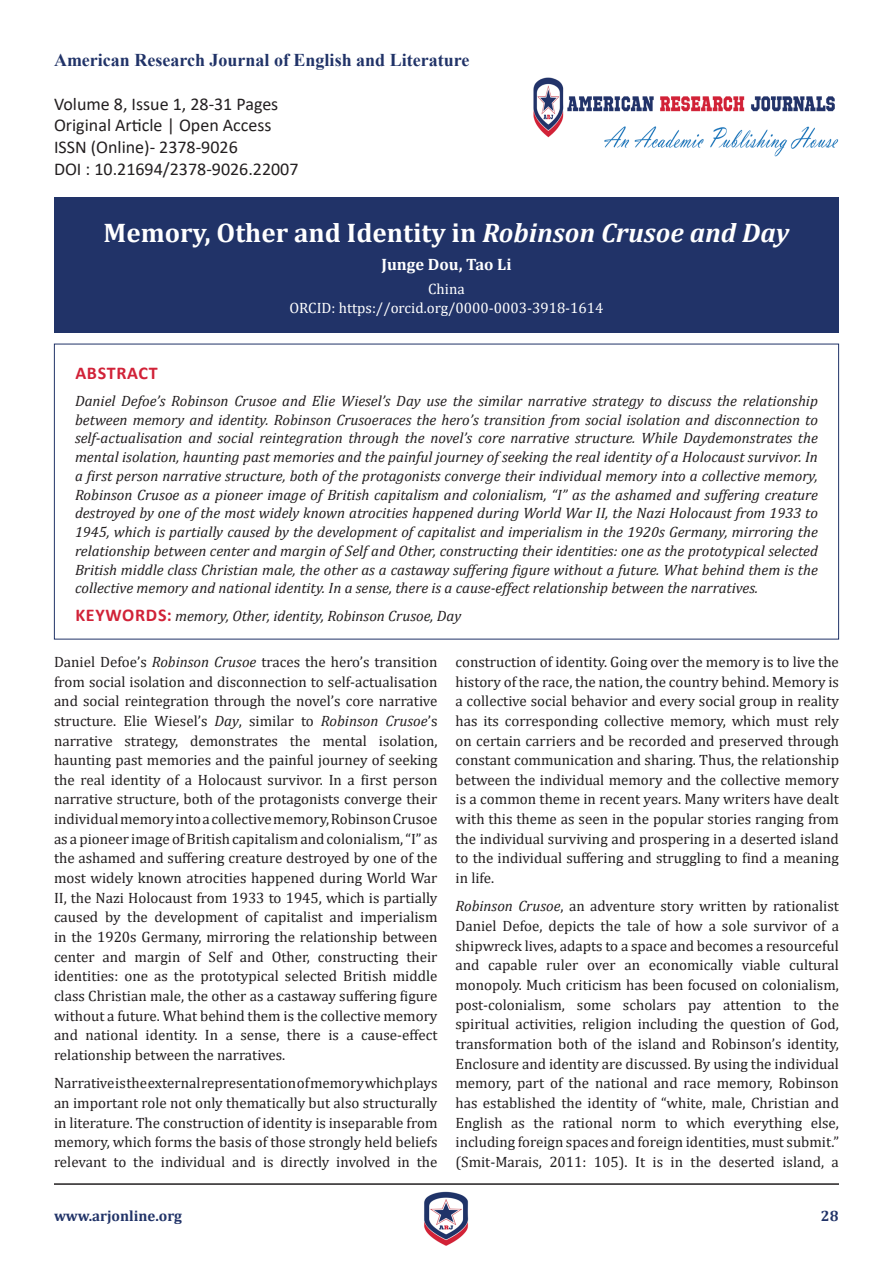
<style>
.page{position:relative;width:893px;height:1263px;background:#fff}
.page>*{position:absolute;margin:0;border:0;box-sizing:border-box;transform-origin:0 0}
.t1{font:700 27px "Cambria";color:#fff}
.t2{font:18px "Calibri";color:#231f20}
.t3{font:700 18px "Times New Roman";color:#213368}
.t4{font:700 18px "Calibri";letter-spacing:.04em;color:#d12238}
.t5{font:700 16.5px "Cambria";color:#fff}
.t6{font:15px/19.6px "Cambria";color:#231f20;text-align:justify}
.t7{font:italic 15px/18.8px "Cambria";color:#231f20;text-align:justify}
.t8{font:15px "Cambria";color:#fff}
.t9{font:700 15px "Cambria";color:#213368}
.s1{font-style:italic}
.s2{font-family:"Calibri";font-weight:700;font-style:normal;font-size:18px;color:#d12238}
</style>
<div class="page">
<img style="left:424px;top:1191px;width:45px;height:55px">
<hr style="left:54px;top:1183px;width:785px;height:2px;background:#231f20">
<img style="left:533px;top:77px;width:306px;height:80px">
<div style="left:54px;top:197px;width:785px;height:136px;background:#213368"></div>
<p class="t3" style="left:54px;top:47px;width:417px">American Research Journal of English and Literature</p>
<p class="t2" style="left:54px;top:91px;width:226px">Volume 8, Issue 1, 28-31 Pages</p>
<p class="t2" style="left:54px;top:113px;width:219px">Original Article | Open Access</p>
<p class="t2" style="left:54px;top:134px;width:185px">ISSN (Online)- 2378-9026</p>
<p class="t2" style="left:54px;top:156px;width:246px">DOI : 10.21694/2378-9026.22007</p>
<p class="t1" style="left:104px;top:214px;width:687px">Memory, Other and Identity in <span class="s1">Robinson Crusoe and Day</span></p>
<p class="t5" style="left:381px;top:253px;width:132px">Junge Dou, Tao Li</p>
<p class="t8" style="left:428px;top:280px;width:38px">China</p>
<p class="t8" style="left:289px;top:299px;width:316px">ORCID: https://orcid.org/0000-0003-3918-1614</p>
<p class="t4" style="left:75px;top:360px;width:84px">ABSTRACT</p>
<p class="t7" style="left:75px;top:391px;width:744px">Daniel Defoe’s Robinson Crusoe and Elie Wiesel’s Day use the similar narrative strategy to discuss the relationship between memory and identity. Robinson Crusoeraces the hero’s transition from social isolation and disconnection to self-actualisation and social reintegration through the novel’s core narrative structure. While Daydemonstrates the mental isolation, haunting past memories and the painful journey of seeking the real identity of a Holocaust survivor. In a first person narrative structure, both of the protagonists converge their individual memory into a collective memory, Robinson Crusoe as a pioneer image of British capitalism and colonialism, “I” as the ashamed and suffering creature destroyed by one of the most widely known atrocities happened during World War II, the Nazi Holocaust from 1933 to 1945, which is partially caused by the development of capitalist and imperialism in the 1920s Germany, mirroring the relationship between center and margin of Self and Other, constructing their identities: one as the prototypical selected British middle class Christian male, the other as a castaway suffering figure without a future. What behind them is the collective memory and national identity. In a sense, there is a cause-effect relationship between the narratives.</p>
<p class="t7" style="left:75px;top:606px;width:387px"><span class="s2">KEYWORDS:</span> memory, Other, identity, Robinson Crusoe, Day</p>
<p class="t6" style="left:54px;top:652px;width:385px">Daniel Defoe’s <span class="s1">Robinson Crusoe</span> traces the hero’s transition from social isolation and disconnection to self-actualisation and social reintegration through the novel’s core narrative structure. Elie Wiesel’s <span class="s1">Day</span>, similar to <span class="s1">Robinson Crusoe</span>’s narrative strategy, demonstrates the mental isolation, haunting past memories and the painful journey of seeking the real identity of a Holocaust survivor. In a first person narrative structure, both of the protagonists converge their individual memory into a collective memory, Robinson Crusoe as a pioneer image of British capitalism and colonialism, “I” as the ashamed and suffering creature destroyed by one of the most widely known atrocities happened during World War II, the Nazi Holocaust from 1933 to 1945, which is partially caused by the development of capitalist and imperialism in the 1920s Germany, mirroring the relationship between center and margin of Self and Other, constructing their identities: one as the prototypical selected British middle class Christian male, the other as a castaway suffering figure without a future. What behind them is the collective memory and national identity. In a sense, there is a cause-effect relationship between the narratives.</p>
<p class="t6" style="left:54px;top:1073px;width:385px">Narrative is the external representation of memory which plays an important role not only thematically but also structurally in literature. The construction of identity is inseparable from memory, which forms the basis of those strongly held beliefs relevant to the individual and is directly involved in the</p>
<p class="t6" style="left:455px;top:652px;width:385px">construction of identity. Going over the memory is to live the history of the race, the nation, the country behind. Memory is a collective social behavior and every social group in reality has its corresponding collective memory, which must rely on certain carriers and be recorded and preserved through constant communication and sharing. Thus, the relationship between the individual memory and the collective memory is a common theme in recent years. Many writers have dealt with this theme as seen in the popular stories ranging from the individual surviving and prospering in a deserted island to the individual suffering and struggling to find a meaning in life.</p>
<p class="t6" style="left:455px;top:896px;width:385px"><span class="s1">Robinson Crusoe</span>, an adventure story written by rationalist Daniel Defoe, depicts the tale of how a sole survivor of a shipwreck lives, adapts to a space and becomes a resourceful and capable ruler over an economically viable cultural monopoly. Much criticism has been focused on colonialism, post-colonialism, some scholars pay attention to the spiritual activities, religion including the question of God, transformation both of the island and Robinson’s identity, Enclosure and identity are discussed. By using the individual memory, part of the national and race memory, Robinson has established the identity of “white, male, Christian and English as the rational norm to which everything else, including foreign spaces and foreign identities, must submit.” (Smit-Marais, 2011: 105). It is in the deserted island, a</p>
<p class="t9" style="left:54px;top:1205px;width:130px">www.arjonline.org</p>
<p class="t9" style="left:821px;top:1205px;width:19px">28</p>
</div>
